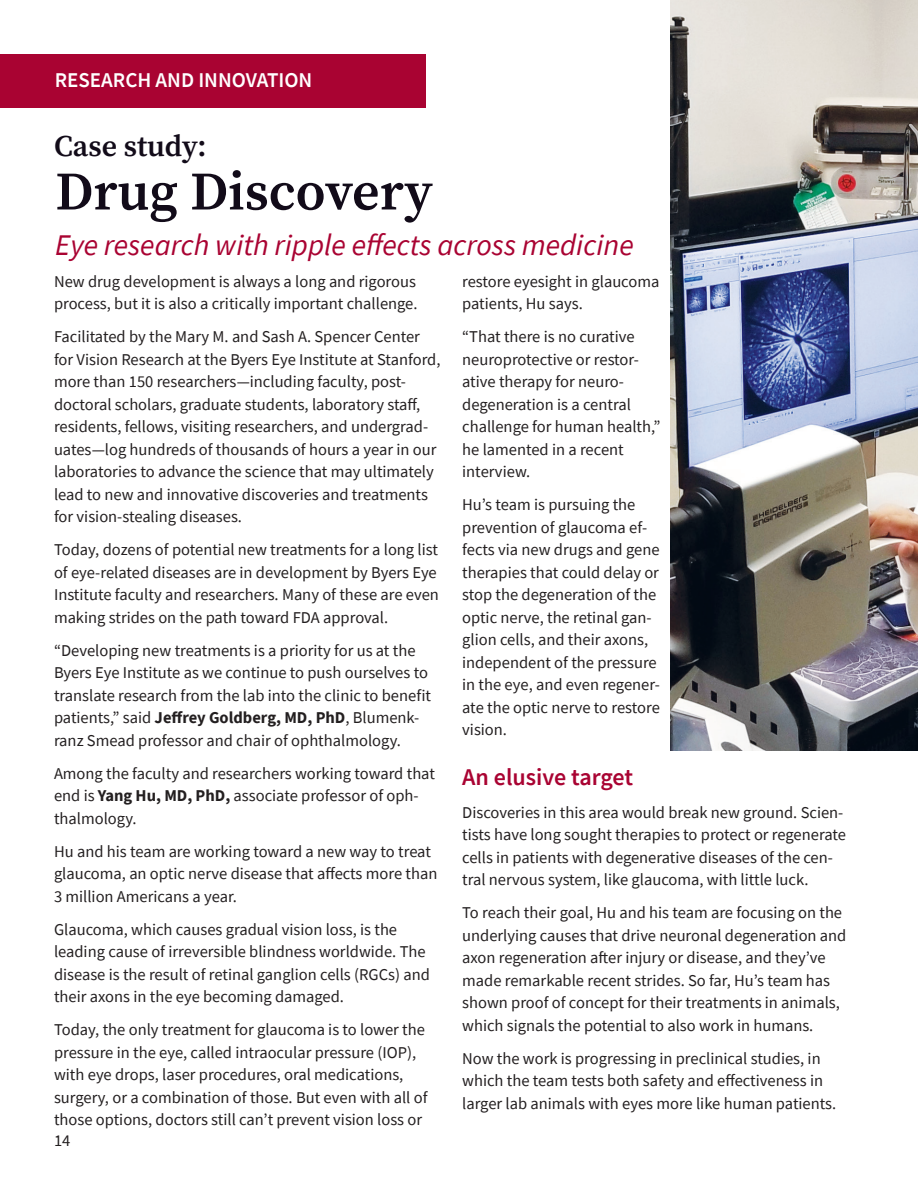
<style>
.page{position:relative;width:918px;height:1188px;background:#fff}
.page>*{position:absolute;margin:0;border:0;box-sizing:border-box;transform-origin:0 0}
.Annual_Report_Headline_2023{font:600 54px "Source Serif Pro";color:#120b19}
.Annual_Report_Dek_2023{font:italic 30px "Source Sans Pro";color:#a90332}
.Annual_Report_Headline_2023-2{font:600 30px "Source Serif Pro";color:#120b19}
.Annual_Report_Subhed_2023{font:600 24px "Source Sans Pro";color:#a90332}
.Annual_Report_Headline_2023-3{font:600 21px "Source Sans Pro";color:#fff}
.Annual_Report_Paragraph_Style{font:16.5px/22.5px "Source Sans Pro";color:#231f20}
.s1{font-weight:700}
</style>
<div class="page">
<div style="left:0;top:54px;width:426px;height:53px;background:#a90332"></div>
<img style="left:671px;top:0;width:247px;height:750px">
<p class="Annual_Report_Headline_2023-3" style="left:55px;top:66px;width:259px">RESEARCH AND INNOVATION</p>
<p class="Annual_Report_Headline_2023-2" style="left:54px;top:125px;width:154px">Case study:</p>
<p class="Annual_Report_Headline_2023" style="left:55px;top:155px;width:379px">Drug Discovery</p>
<p class="Annual_Report_Dek_2023" style="left:55px;top:226px;width:580px">Eye research with ripple effects across medicine</p>
<p class="Annual_Report_Paragraph_Style" style="left:54px;top:270px;width:365px">New drug development is always a long and rigorous process, but it is also a critically important challenge.</p>
<p class="Annual_Report_Paragraph_Style" style="left:54px;top:325px;width:388px">Facilitated by the Mary M. and Sash A. Spencer Center for Vision Research at the Byers Eye Institute at Stanford, more than 150 researchers—including faculty, post&shy;doctoral scholars, graduate students, laboratory staff, residents, fellows, visiting researchers, and undergrad&shy;uates—log hundreds of thousands of hours a year in our laboratories to advance the science that may ultimately lead to new and innovative discoveries and treatments for vision-stealing diseases.</p>
<p class="Annual_Report_Paragraph_Style" style="left:54px;top:538px;width:387px">Today, dozens of potential new treatments for a long list of eye-related diseases are in development by Byers Eye Institute faculty and researchers. Many of these are even making strides on the path toward FDA approval.</p>
<p class="Annual_Report_Paragraph_Style" style="left:54px;top:639px;width:379px">“Developing new treatments is a priority for us at the Byers Eye Institute as we continue to push ourselves to translate research from the lab into the clinic to benefit patients,” said <span class="s1">Jeffrey Goldberg, MD, PhD</span>, Blumenk&shy;ranz Smead professor and chair of ophthalmology.</p>
<p class="Annual_Report_Paragraph_Style" style="left:54px;top:762px;width:382px">Among the faculty and researchers working toward that end is <span class="s1">Yang Hu, MD, PhD,</span> associate professor of oph&shy;thalmology.</p>
<p class="Annual_Report_Paragraph_Style" style="left:54px;top:840px;width:385px">Hu and his team are working toward a new way to treat glaucoma, an optic nerve disease that affects more than<br>3 million Americans a year.</p>
<p class="Annual_Report_Paragraph_Style" style="left:54px;top:918px;width:377px">Glaucoma, which causes gradual vision loss, is the leading cause of irreversible blindness worldwide. The disease is the result of retinal ganglion cells (RGCs) and their axons in the eye becoming damaged.</p>
<p class="Annual_Report_Paragraph_Style" style="left:54px;top:1018px;width:375px">Today, the only treatment for glaucoma is to lower the pressure in the eye, called intraocular pressure (IOP), with eye drops, laser procedures, oral medications, surgery, or a combination of those. But even with all of those options, doctors still can’t prevent vision loss or</p>
<p class="Annual_Report_Paragraph_Style" style="left:54px;top:1130px;width:18px">14</p>
<p class="Annual_Report_Paragraph_Style" style="left:462px;top:270px;width:199px">restore eyesight in glaucoma patients, Hu says.</p>
<p class="Annual_Report_Paragraph_Style" style="left:462px;top:325px;width:200px">“That there is no curative neuroprotective or restor&shy;ative therapy for neuro&shy;degeneration is a central challenge for human health,” he lamented in a recent interview.</p>
<p class="Annual_Report_Paragraph_Style" style="left:462px;top:493px;width:199px">Hu’s team is pursuing the prevention of glaucoma ef&shy;fects via new drugs and gene therapies that could delay or stop the degeneration of the optic nerve, the retinal gan&shy;glion cells, and their axons, independent of the pressure in the eye, and even regener&shy;ate the optic nerve to restore vision.</p>
<p class="Annual_Report_Subhed_2023" style="left:462px;top:761px;width:172px">An elusive target</p>
<p class="Annual_Report_Paragraph_Style" style="left:462px;top:801px;width:385px">Discoveries in this area would break new ground. Scien&shy;tists have long sought therapies to protect or regenerate cells in patients with degenerative diseases of the cen&shy;tral nervous system, like glaucoma, with little luck.</p>
<p class="Annual_Report_Paragraph_Style" style="left:462px;top:901px;width:386px">To reach their goal, Hu and his team are focusing on the underlying causes that drive neuronal degeneration and axon regeneration after injury or disease, and they’ve made remarkable recent strides. So far, Hu’s team has shown proof of concept for their treatments in animals, which signals the potential to also work in humans.</p>
<p class="Annual_Report_Paragraph_Style" style="left:462px;top:1047px;width:376px">Now the work is progressing in preclinical studies, in which the team tests both safety and effectiveness in larger lab animals with eyes more like human patients.</p>
</div>
